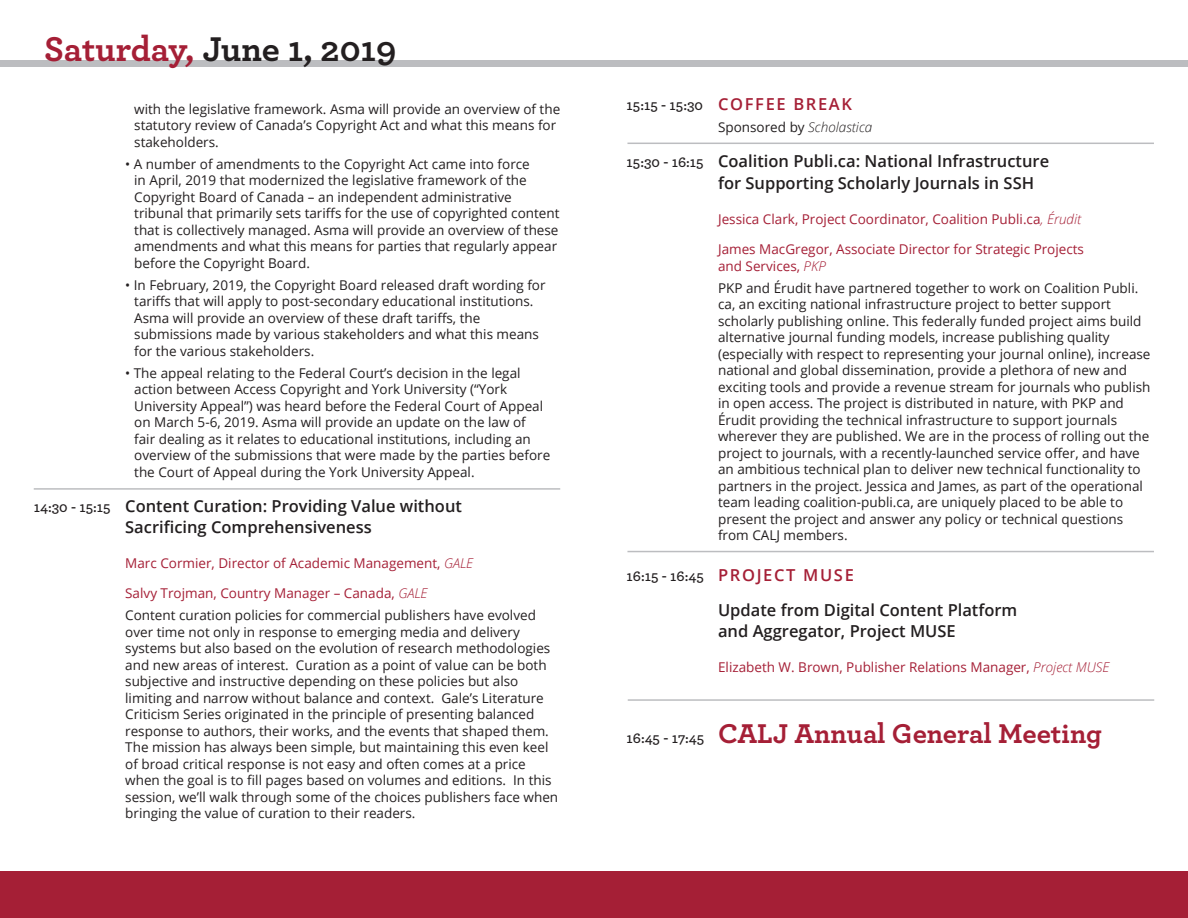
<style>
.page{position:relative;width:1188px;height:918px;background:#fff}
.page>*{position:absolute;margin:0;border:0;box-sizing:border-box;transform-origin:0 0}
.t1{font:700 36px "Archer";letter-spacing:-.005em;color:#231f20}
.t2{font:700 28.5px "Archer";color:#a51f36}
.Times_space{font:600 16.5px/21.6px "Open Sans";color:#231f20}
.Times_space-2{font:600 15px "Archer";color:#231f20}
.Speakers_Bios{font:13.5px/16.5px "Open Sans";color:#231f20}
.Times_space-3{font:13.5px/16.5px "Open Sans";color:#a51f36}
.s1{color:#a51f36}
.s2{font-family:"Archer";font-size:15px}
.s3{font-weight:300;font-style:italic}
.s4{font-family:"Open Sans";font-size:16.5px;color:#a51f36}
.s5{font-weight:600;font-size:15px;color:#231f20}
</style>
<div class="page">
<div style="left:0;top:60px;width:1188px;height:7px;background:#bcbdc0"></div>
<div style="left:0;top:872px;width:602px;height:46px;background:#a51f36"></div>
<hr style="left:34px;top:488px;width:526px;height:2px;background:#bcbdc0">
<hr style="left:627px;top:551px;width:527px;height:1px;background:#bcbdc0">
<hr style="left:628px;top:699px;width:526px;height:2px;background:#bcbdc0">
<div style="left:586px;top:872px;width:602px;height:46px;background:#a51f36"></div>
<hr style="left:627px;top:143px;width:527px;height:1px;background:#bcbdc0">
<h6 class="t1" style="left:44px;top:21px;width:354px"><span class="s1">Saturday,</span> June 1, 2019</h6>
<p class="Speakers_Bios" style="left:134px;top:100px;width:428px">with the legislative framework. Asma will provide an overview of the statutory review of Canada’s Copyright Act and what this means for stakeholders.</p>
<p class="Speakers_Bios" style="left:134px;top:155px;width:427px;text-indent:-9px">• A number of amendments to the Copyright Act came into force<br>in April, 2019 that modernized the legislative framework of the Copyright Board of Canada – an independent administrative tribunal that primarily sets tariffs for the use of copyrighted content that is collectively managed. Asma will provide an overview of these amendments and what this means for parties that regularly appear before the Copyright Board.</p>
<p class="Speakers_Bios" style="left:134px;top:276px;width:413px;text-indent:-9px">• In February, 2019, the Copyright Board released draft wording for tariffs that will apply to post-secondary educational institutions.<br>Asma will provide an overview of these draft tariffs, the submissions made by various stakeholders and what this means for the various stakeholders.</p>
<p class="Speakers_Bios" style="left:134px;top:364px;width:418px;text-indent:-9px">• The appeal relating to the Federal Court’s decision in the legal action between Access Copyright and York University (“York University Appeal”) was heard before the Federal Court of Appeal on March 5-6, 2019. Asma will provide an update on the law of<br>fair dealing as it relates to educational institutions, including an overview of the submissions that were made by the parties before the Court of Appeal during the York University Appeal.</p>
<p class="Times_space" style="left:34px;top:495px;width:430px;text-align:center"><span class="s2">14:30 - 15:15</span> Content Curation: Providing Value without<br>Sacrificing Comprehensiveness</p>
<p class="Times_space-3" style="left:125px;top:555px;width:350px">Marc Cormier, Director of Academic Management, <span class="s3">GALE</span></p>
<p class="Times_space-3" style="left:125px;top:585px;width:304px">Salvy Trojman, Country Manager – Canada, <span class="s3">GALE</span></p>
<p class="Speakers_Bios" style="left:125px;top:607px;width:435px">Content curation policies for commercial publishers have evolved over time not only in response to emerging media and delivery systems but also based on the evolution of research methodologies and new areas of interest. Curation as a point of value can be both subjective and instructive depending on these policies but also limiting and narrow without balance and context. Gale’s Literature Criticism Series originated in the principle of presenting balanced response to authors, their works, and the events that shaped them.<br>The mission has always been simple, but maintaining this even keel of broad critical response is not easy and often comes at a price when the goal is to fill pages based on volumes and editions. In this session, we’ll walk through some of the choices publishers face when bringing the value of curation to their readers.</p>
<p class="Times_space-2" style="left:627px;top:94px;width:227px">15:15 - 15:30 <span class="s4">COFFEE BREAK</span></p>
<p class="Speakers_Bios" style="left:718px;top:119px;width:156px">Sponsored by <span class="s3">Scholastica</span></p>
<p class="Times_space" style="left:718px;top:150px;width:333px;text-indent:-91px"><span class="s2">15:30 - 16:15</span> Coalition Publi.ca: National Infrastructure for Supporting Scholarly Journals in SSH</p>
<p class="Times_space-3" style="left:718px;top:211px;width:365px">Jessica Clark, Project Coordinator, Coalition Publi.ca<span class="s3">, Érudit</span></p>
<p class="Times_space-3" style="left:718px;top:241px;width:368px">James MacGregor, Associate Director for Strategic Projects and Services, <span class="s3">PKP</span></p>
<p class="Speakers_Bios" style="left:718px;top:279px;width:434px">PKP and Érudit have partnered together to work on Coalition Publi. ca, an exciting national infrastructure project to better support scholarly publishing online. This federally funded project aims build alternative journal funding models, increase publishing quality (especially with respect to representing your journal online), increase national and global dissemination, provide a plethora of new and exciting tools and provide a revenue stream for journals who publish in open access. The project is distributed in nature, with PKP and Érudit providing the technical infrastructure to support journals wherever they are published. We are in the process of rolling out the project to journals, with a recently-launched service offer, and have an ambitious technical plan to deliver new technical functionality to partners in the project. Jessica and James, as part of the operational team leading coalition-publi.ca, are uniquely placed to be able to present the project and answer any policy or technical questions from CALJ members.</p>
<p class="Times_space-2" style="left:627px;top:564px;width:229px">16:15 - 16:45 <span class="s4">PROJECT MUSE</span></p>
<p class="Times_space" style="left:718px;top:598px;width:301px">Update from Digital Content Platform and Aggregator, Project MUSE</p>
<p class="Times_space-3" style="left:718px;top:659px;width:393px">Elizabeth W. Brown, Publisher Relations Manager, <span class="s3">Project MUSE</span></p>
<h6 class="t2" style="left:627px;top:711px;width:477px"><span class="s5">16:45 - 17:45</span> CALJ Annual General Meeting</h6>
</div>
